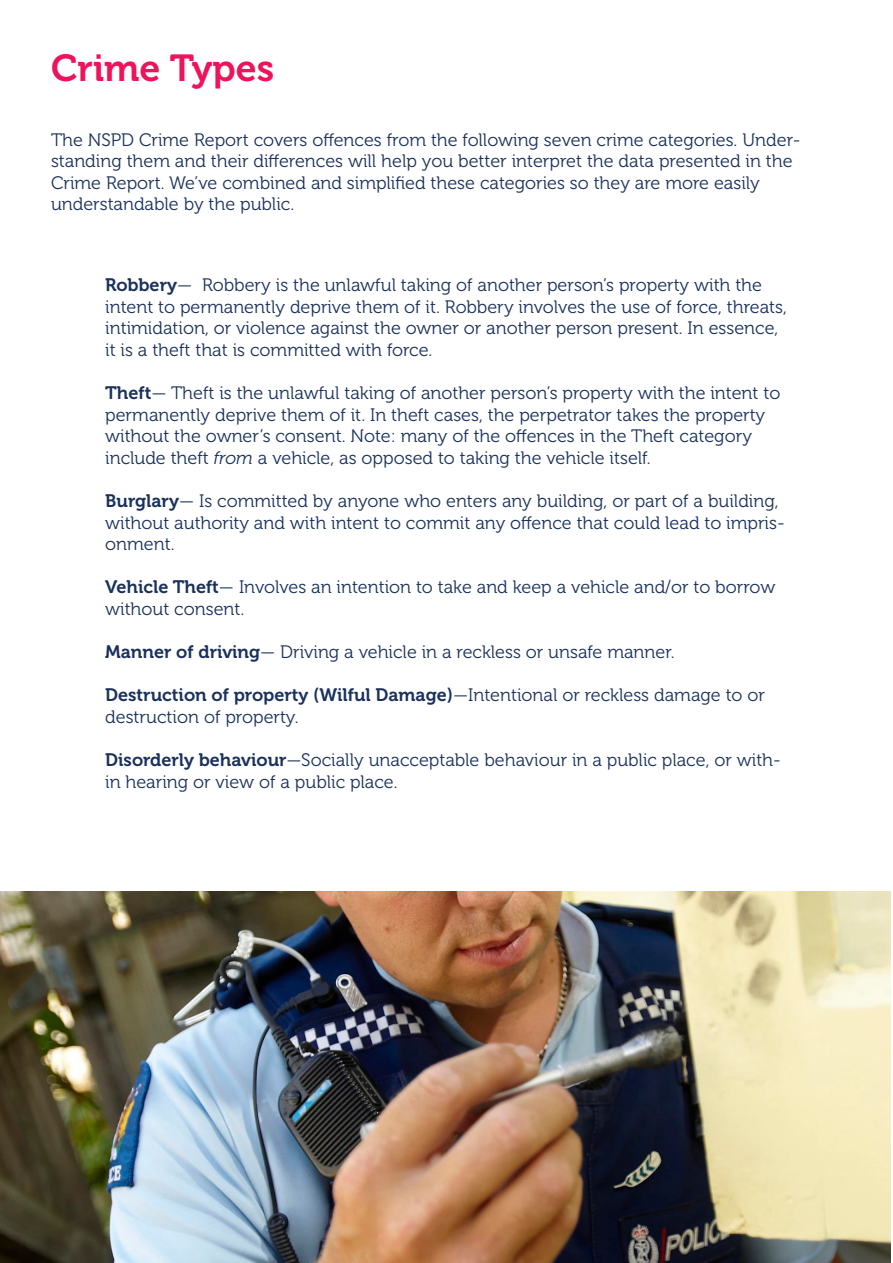
<style>
.page{position:relative;width:893px;height:1263px;background:#fff}
.page>*{position:absolute;margin:0;border:0;box-sizing:border-box;transform-origin:0 0}
.t1{font:37.5px "Museo 700";color:#ed145b}
.t2{font:18px/21.6px "Museo 300";color:#1a315c}
.t3{font:18px "Museo 700";color:#1a315c}
.s1{font-family:"Museo 700"}
.s2{font-style:italic}
.s3{font-family:"Museo 300"}
</style>
<div class="page">
<img style="left:0;top:891px;width:890px;height:372px">
<h1 class="t1" style="left:51px;top:47px;width:225px">Crime Types</h1>
<p class="t2" style="left:51px;top:129px;width:751px">The NSPD Crime Report covers offences from the following seven crime categories. Under&shy;standing them and their differences will help you better interpret the data presented in the Crime Report. We’ve combined and simplified these categories so they are more easily understandable by the public.</p>
<p class="t2" style="left:105px;top:274px;width:683px"><span class="s1">Robbery</span>— Robbery is the unlawful taking of another person’s property with the intent to permanently deprive them of it. Robbery involves the use of force, threats, intimidation, or violence against the owner or another person present. In essence, it is a theft that is committed with force.</p>
<p class="t2" style="left:105px;top:382px;width:677px"><span class="s1">Theft</span>— Theft is the unlawful taking of another person’s property with the intent to permanently deprive them of it. In theft cases, the perpetrator takes the property without the owner’s consent. Note: many of the offences in the Theft category include theft <span class="s2">from</span> a vehicle, as opposed to taking the vehicle itself.</p>
<p class="t2" style="left:105px;top:490px;width:681px"><span class="s1">Burglary</span>— Is committed by anyone who enters any building, or part of a building, without authority and with intent to commit any offence that could lead to impris&shy;onment.</p>
<p class="t2" style="left:105px;top:577px;width:672px"><span class="s1">Vehicle Theft</span>— Involves an intention to take and keep a vehicle and/or to borrow without consent.</p>
<p class="t2" style="left:105px;top:642px;width:571px"><span class="s1">Manner of driving</span>— Driving a vehicle in a reckless or unsafe manner.</p>
<p class="t3" style="left:105px;top:685px;width:661px">Destruction of property (Wilful Damage)<span class="s3">—Intentional or reckless damage to or</span></p>
<p class="t2" style="left:105px;top:706px;width:195px">destruction of property.</p>
<p class="t2" style="left:105px;top:750px;width:677px"><span class="s1">Disorderly behaviour</span>—Socially unacceptable behaviour in a public place, or with&shy;in hearing or view of a public place.</p>
</div>
